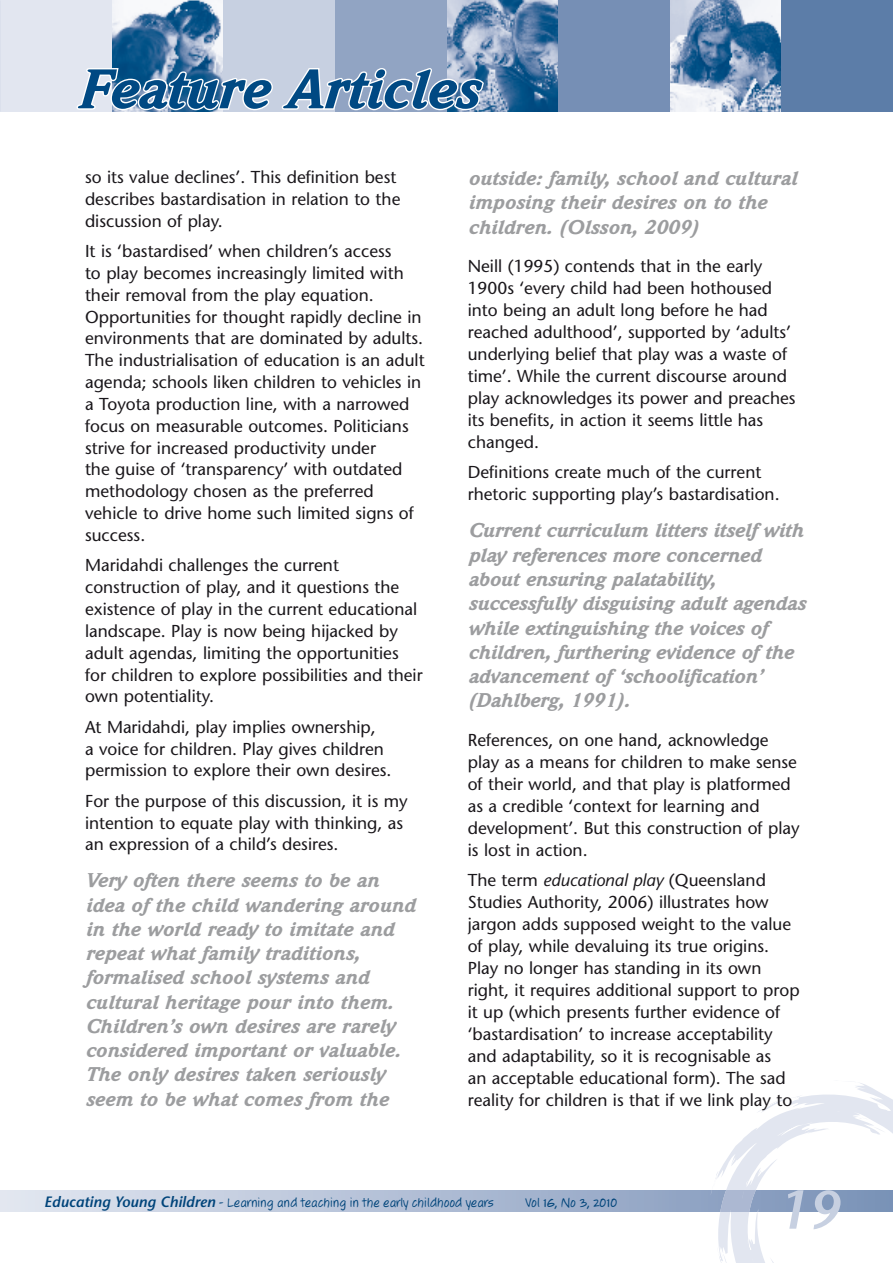
<style>
.page{position:relative;width:893px;height:1263px;background:#fff}
.page>*{position:absolute;margin:0;border:0;box-sizing:border-box;transform-origin:0 0}
.t1{font:italic 600 54px "Stone Sans";color:#c7d0e1}
.t2{font:italic 900 19.5px/24.3px "Weidemann";letter-spacing:.01em;color:#9c9d9f}
.t3{font:17.25px/21.9px "Stone Sans";color:#1a171b}
.t4{font:15px "Jotting";color:#00447a}
.s1{font-style:italic}
.s2{font-family:"Stone Sans";font-weight:600;font-style:italic}
</style>
<div class="page">
<img style="left:670px;top:0;width:111px;height:112px">
<img style="left:446px;top:0;width:112px;height:112px">
<img style="left:112px;top:0;width:111px;height:112px">
<div style="left:0;top:0;width:112px;height:112px;background:#e2e6f0"></div>
<div style="left:223px;top:0;width:112px;height:112px;background:#c7d0e1"></div>
<div style="left:335px;top:0;width:111px;height:112px;background:#91a4c3"></div>
<div style="left:558px;top:0;width:112px;height:112px;background:#768fb5"></div>
<div style="left:781px;top:0;width:112px;height:112px;background:#5c7da8"></div>
<svg style="left:0;top:1191px;width:710px;height:21px;background:#b8c4d9"></svg>
<svg style="left:710px;top:1083px;width:183px;height:180px"></svg>
<svg style="left:77px;top:68px;width:196px;height:42px"></svg>
<svg style="left:282px;top:68px;width:202px;height:42px"></svg>
<p class="t3" style="left:85px;top:166px;width:317px">so its value declines’. This definition best describes bastardisation in relation to the discussion of play.</p>
<p class="t3" style="left:85px;top:240px;width:341px">It is ‘bastardised’ when children’s access<br>to play becomes increasingly limited with their removal from the play equation.<br>Opportunities for thought rapidly decline in environments that are dominated by adults.<br>The industrialisation of education is an adult agenda; schools liken children to vehicles in a Toyota production line, with a narrowed focus on measurable outcomes. Politicians strive for increased productivity under<br>the guise of ‘transparency’ with outdated methodology chosen as the preferred vehicle to drive home such limited signs of success.</p>
<p class="t3" style="left:85px;top:554px;width:339px">Maridahdi challenges the current construction of play, and it questions the existence of play in the current educational landscape. Play is now being hijacked by adult agendas, limiting the opportunities for children to explore possibilities and their own potentiality.</p>
<p class="t3" style="left:85px;top:716px;width:308px">At Maridahdi, play implies ownership,<br>a voice for children. Play gives children permission to explore their own desires.</p>
<p class="t3" style="left:85px;top:790px;width:324px">For the purpose of this discussion, it is my intention to equate play with thinking, as an expression of a child’s desires.</p>
<p class="t2" style="left:85px;top:868px;width:331px">Very often there seems to be an idea of the child wandering around in the world ready to imitate and repeat what family traditions, formalised school systems and cultural heritage pour into them.<br>Children’s own desires are rarely considered important or valuable.<br>The only desires taken seriously seem to be what comes from the</p>
<p class="t2" style="left:468px;top:166px;width:330px">outside: family, school and cultural imposing their desires on to the children. (Olsson, 2009)</p>
<p class="t3" style="left:468px;top:255px;width:329px">Neill (1995) contends that in the early 1900s ‘every child had been hothoused into being an adult long before he had reached adulthood’, supported by ‘adults’ underlying belief that play was a waste of time’. While the current discourse around play acknowledges its power and preaches its benefits, in action it seems little has changed.</p>
<p class="t3" style="left:468px;top:461px;width:313px">Definitions create much of the current rhetoric supporting play’s bastardisation.</p>
<p class="t2" style="left:468px;top:518px;width:339px">Current curriculum litters itself with play references more concerned about ensuring palatability, successfully disguising adult agendas while extinguishing the voices of children, furthering evidence of the advancement of ‘schoolification’ (Dahlberg, 1991).</p>
<p class="t3" style="left:468px;top:729px;width:333px">References, on one hand, acknowledge play as a means for children to make sense of their world, and that play is platformed as a credible ‘context for learning and development’. But this construction of play is lost in action.</p>
<p class="t3" style="left:468px;top:869px;width:333px">The term <span class="s1">educational play</span> (Queensland Studies Authority, 2006) illustrates how jargon adds supposed weight to the value of play, while devaluing its true origins.<br>Play no longer has standing in its own right, it requires additional support to prop it up (which presents further evidence of ‘bastardisation’ to increase acceptability and adaptability, so it is recognisable as<br>an acceptable educational form). The sad reality for children is that if we link play to</p>
<p class="t4" style="left:44px;top:1195px;width:451px"><span class="s2">Educating Young Children</span> - Learning and teaching in the early childhood years</p>
<p class="t4" style="left:525px;top:1195px;width:93px">Vol 16, No 3, 2010</p>
<h1 class="t1" style="left:777px;top:1177px;width:63px">19</h1>
</div>
